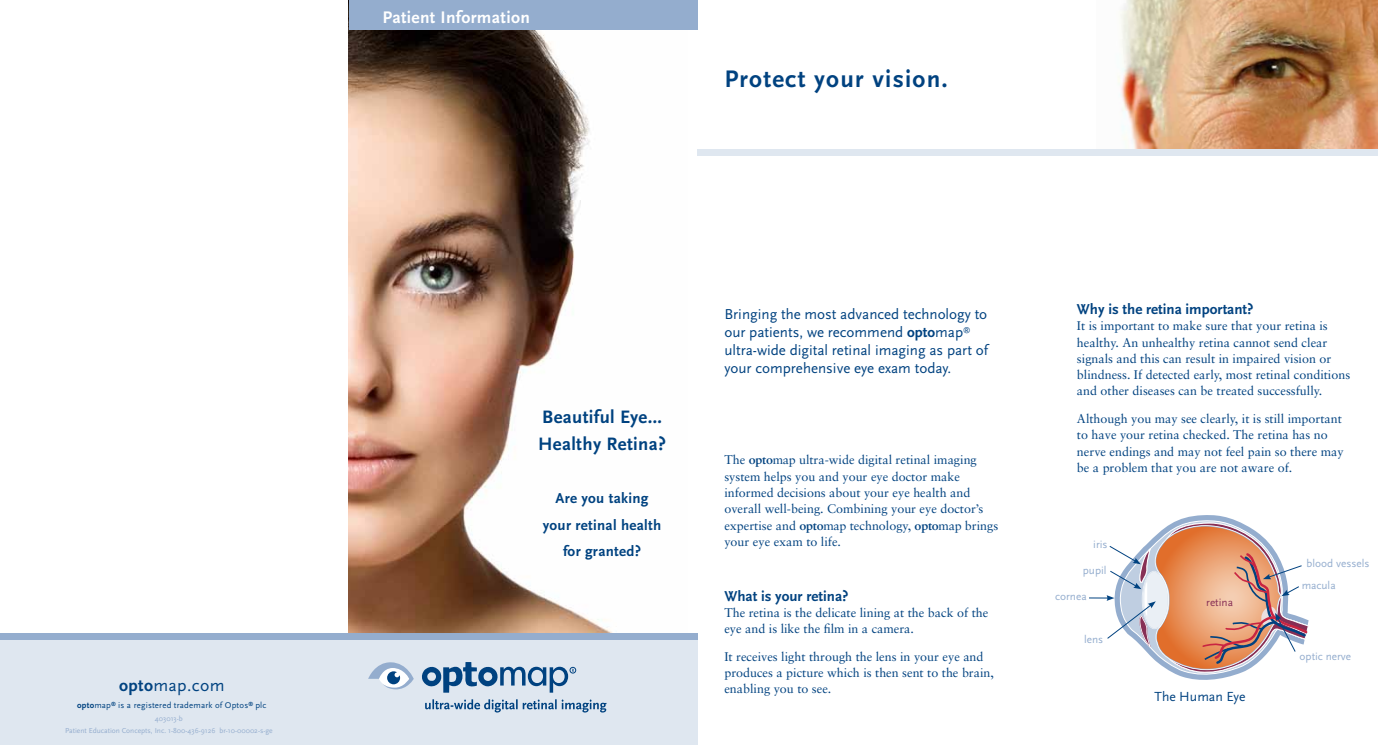
<style>
.page{position:relative;width:1378px;height:745px;background:#fff}
.page>*{position:absolute;margin:0;border:0;box-sizing:border-box;transform-origin:0 0}
.t1{font:700 25px "Scala Sans";letter-spacing:.05em;color:#004280}
.t2{font:700 18.75px/26.6px "Scala Sans";letter-spacing:.02em;color:#004280}
.t3{font:700 17.5px "Scala Sans";letter-spacing:.02em;color:#fff}
.t4{font:17.5px "Scala Sans";letter-spacing:.02em;color:#004280}
.t5{font:15px/18px "Scala Sans";color:#004280}
.t6{font:700 15px "Scala Sans";color:#004280}
.t7{font:700 15px/26.6px "Scala Sans";letter-spacing:.02em;color:#004280;text-align:center}
.t8{font:13.75px "Scala Sans";color:#004280}
.t9{font:12.5px/16.2px "Sabon";color:#004280}
.t10{font:11.25px "Scala Sans";color:#94adce}
.t11{font:11.25px "Scala Sans";color:#872f55}
.t12{font:8.75px "Scala Sans";letter-spacing:.02em;color:#004280}
.t13{font:7.5px/11.8px "Scala Sans";color:#94adce;text-align:center}
.s1{font-weight:700}
</style>
<div class="page">
<img style="left:349px;top:29px;width:338px;height:604px">
<div style="left:0;top:638px;width:697px;height:106px;background:#dfe7f0"></div>
<div style="left:349px;top:0;width:348px;height:29px;background:#94adce"></div>
<img style="left:1118px;top:0;width:260px;height:149px">
<div style="left:697px;top:149px;width:681px;height:7px;background:#dfe7f0"></div>
<svg style="left:1089px;top:515px;width:220px;height:165px"></svg>
<svg style="left:425px;top:699px;width:181px;height:13px"></svg>
<svg style="left:422px;top:662px;width:154px;height:30px"></svg>
<svg style="left:368px;top:662px;width:46px;height:27px"></svg>
<div style="left:0;top:633px;width:697px;height:6px;background:#94adce"></div>
<h3 class="t4" style="left:119px;top:675px;width:107px"><span class="s1">opto</span>map.com</h3>
<p class="t12" style="left:77px;top:700px;width:191px"><span class="s1">opto</span>map<sup>®</sup> is a registered trademark of Optos<sup>®</sup> plc</p>
<p class="t13" style="left:65px;top:712px;width:209px">403013-b<br>Patient Education Concepts, Inc. 1-800-436-9126 br-10-00002-s-ge</p>
<h3 class="t3" style="left:382px;top:8px;width:149px">Patient Information</h3>
<h1 class="t1" style="left:724px;top:65px;width:225px">Protect your vision.</h1>
<h2 class="t2" style="left:538px;top:404px;width:129px">Beautiful Eye…<br>Healthy Retina?</h2>
<p class="t7" style="left:543px;top:485px;width:120px">Are you taking your retinal health for granted?</p>
<p class="t5" style="left:724px;top:305px;width:265px">Bringing the most advanced technology to our patients, we recommend <span class="s1">opto</span>map<sup>® </sup>ultra-wide digital retinal imaging as part of your comprehensive eye exam today.</p>
<p class="t9" style="left:724px;top:451px;width:275px">The <span class="s1">opto</span>map ultra-wide digital retinal imaging system helps you and your eye doctor make informed decisions about your eye health and overall well-being. Combining your eye doctor’s expertise and <span class="s1">opto</span>map technology, <span class="s1">opto</span>map brings your eye exam to life.</p>
<p class="t6" style="left:724px;top:587px;width:126px">What is your retina?</p>
<p class="t9" style="left:724px;top:604px;width:265px">The retina is the delicate lining at the back of the eye and is like the film in a camera.</p>
<p class="t9" style="left:724px;top:648px;width:271px">It receives light through the lens in your eye and produces a picture which is then sent to the brain, enabling you to see.</p>
<p class="t6" style="left:1077px;top:301px;width:178px">Why is the retina important?</p>
<p class="t9" style="left:1077px;top:317px;width:275px">It is important to make sure that your retina is healthy. An unhealthy retina cannot send clear signals and this can result in impaired vision or blindness. If detected early, most retinal conditions and other diseases can be treated successfully.</p>
<p class="t9" style="left:1077px;top:410px;width:268px">Although you may see clearly, it is still important to have your retina checked. The retina has no nerve endings and may not feel pain so there may be a problem that you are not aware of.</p>
<p class="t10" style="left:1093px;top:538px;width:16px">iris</p>
<p class="t10" style="left:1083px;top:564px;width:25px">pupil</p>
<p class="t10" style="left:1055px;top:590px;width:33px">cornea</p>
<p class="t10" style="left:1084px;top:632px;width:21px">lens</p>
<p class="t11" style="left:1206px;top:595px;width:28px">retina</p>
<p class="t8" style="left:1154px;top:688px;width:92px">The Human Eye</p>
<p class="t10" style="left:1306px;top:557px;width:64px">blood vessels</p>
<p class="t10" style="left:1301px;top:578px;width:36px">macula</p>
<p class="t10" style="left:1299px;top:649px;width:53px">optic nerve</p>
</div>
